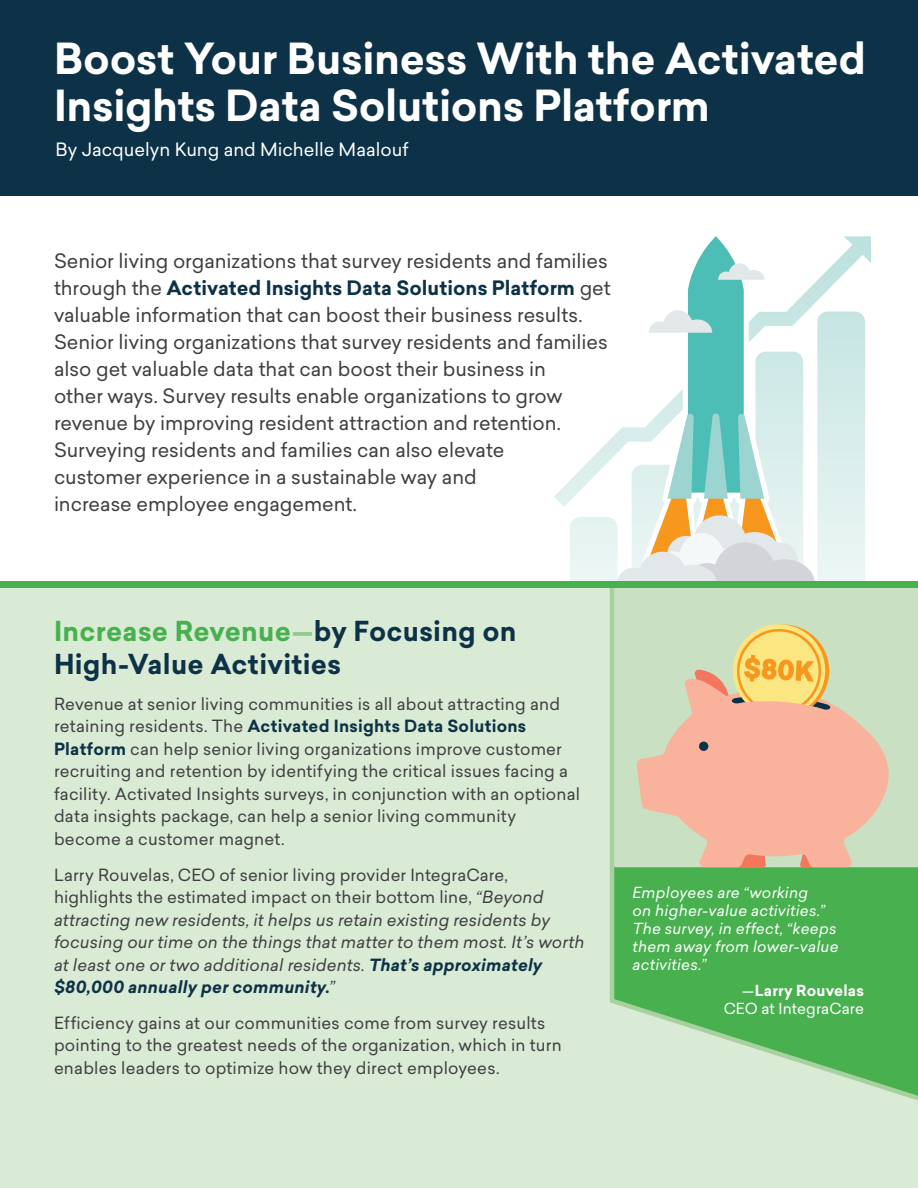
<style>
.page{position:relative;width:918px;height:1188px;background:#fff}
.page>*{position:absolute;margin:0;border:0;box-sizing:border-box;transform-origin:0 0}
.t1{font:700 42px/46.5px "Sailec";letter-spacing:-.005em;color:#fff}
.t2{font:700 27px/32.4px "Sailec";letter-spacing:.01em;color:#0d3146}
.t3{font:19.5px/27px "Sailec";letter-spacing:-.005em;color:#3e3e3f}
.t4{font:18px "Sailec";color:#fff}
.t5{font:16.5px/22.5px "Sailec";letter-spacing:.01em;color:#3e3e3f}
.t6{font:italic 16.5px/22.5px "Sailec";letter-spacing:.005em;color:#3e3e3f}
.t7{font:italic 15px/18px "Sailec";letter-spacing:.015em;color:#fff}
.t8{font:15px "Sailec";letter-spacing:.005em;color:#fff}
.t9{font:700 15px "Sailec";letter-spacing:.01em;color:#fff}
.s1{font-weight:700;color:#0d3146}
.s2{color:#48b04f}
.s3{color:#95c88e}
.s4{font-style:normal}
.s5{font-weight:400}
</style>
<div class="page">
<div style="left:0;top:584px;width:918px;height:604px;background:#d9ead5"></div>
<svg style="left:608px;top:587px;width:310px;height:514px"></svg>
<svg style="left:637px;top:679px;width:252px;height:188px;background:#eabfa5"></svg>
<div style="left:699px;top:742px;width:9px;height:9px;background:#0d3146;border-radius:50%"></div>
<svg style="left:694px;top:624px;width:136px;height:100px;background:#ebc888"></svg>
<svg style="left:570px;top:236px;width:301px;height:345px"></svg>
<div style="left:0;top:0;width:918px;height:196px;background:#0d3146"></div>
<div style="left:0;top:581px;width:918px;height:6px;background:#48b04f"></div>
<p class="t1" style="left:54px;top:36px;width:814px">Boost Your Business With the Activated<br>Insights Data Solutions Platform</p>
<p class="t4" style="left:56px;top:137px;width:355px">By Jacquelyn Kung and Michelle Maalouf</p>
<p class="t3" style="left:54px;top:247px;width:558px">Senior living organizations that survey residents and families through the <span class="s1">Activated Insights Data Solutions Platform</span> get valuable information that can boost their business results.<br>Senior living organizations that survey residents and families also get valuable data that can boost their business in<br>other ways. Survey results enable organizations to grow revenue by improving resident attraction and retention.<br>Surveying residents and families can also elevate<br>customer experience in a sustainable way and<br>increase employee engagement.</p>
<p class="t2" style="left:54px;top:616px;width:464px"><span class="s2">Increase Revenue</span><span class="s3">—</span>by Focusing on<br>High-Value Activities</p>
<p class="t5" style="left:54px;top:692px;width:528px">Revenue at senior living communities is all about attracting and retaining residents. The <span class="s1">Activated Insights Data Solutions Platform</span> can help senior living organizations improve customer recruiting and retention by identifying the critical issues facing a facility. Activated Insights surveys, in conjunction with an optional data insights package, can help a senior living community become a customer magnet.</p>
<p class="t6" style="left:54px;top:863px;width:532px"><span class="s4">Larry Rouvelas, CEO of senior living provider IntegraCare, highlights the estimated impact on their bottom line,</span> “Beyond attracting new residents, it helps us retain existing residents by focusing our time on the things that matter to them most. It’s worth at least one or two additional residents. <span class="s1">That’s approximately $80,000 annually per community.</span>”</p>
<p class="t5" style="left:54px;top:1011px;width:509px">Efficiency gains at our communities come from survey results pointing to the greatest needs of the organization, which in turn enables leaders to optimize how they direct employees.</p>
<p class="t7" style="left:632px;top:883px;width:208px">Employees are “working<br>on higher-value activities.”<br>The survey, in effect, “keeps them away from lower-value activities.”</p>
<p class="t9" style="left:742px;top:980px;width:123px"><span class="s5">—</span>Larry Rouvelas</p>
<p class="t8" style="left:724px;top:998px;width:142px">CEO at IntegraCare</p>
</div>
